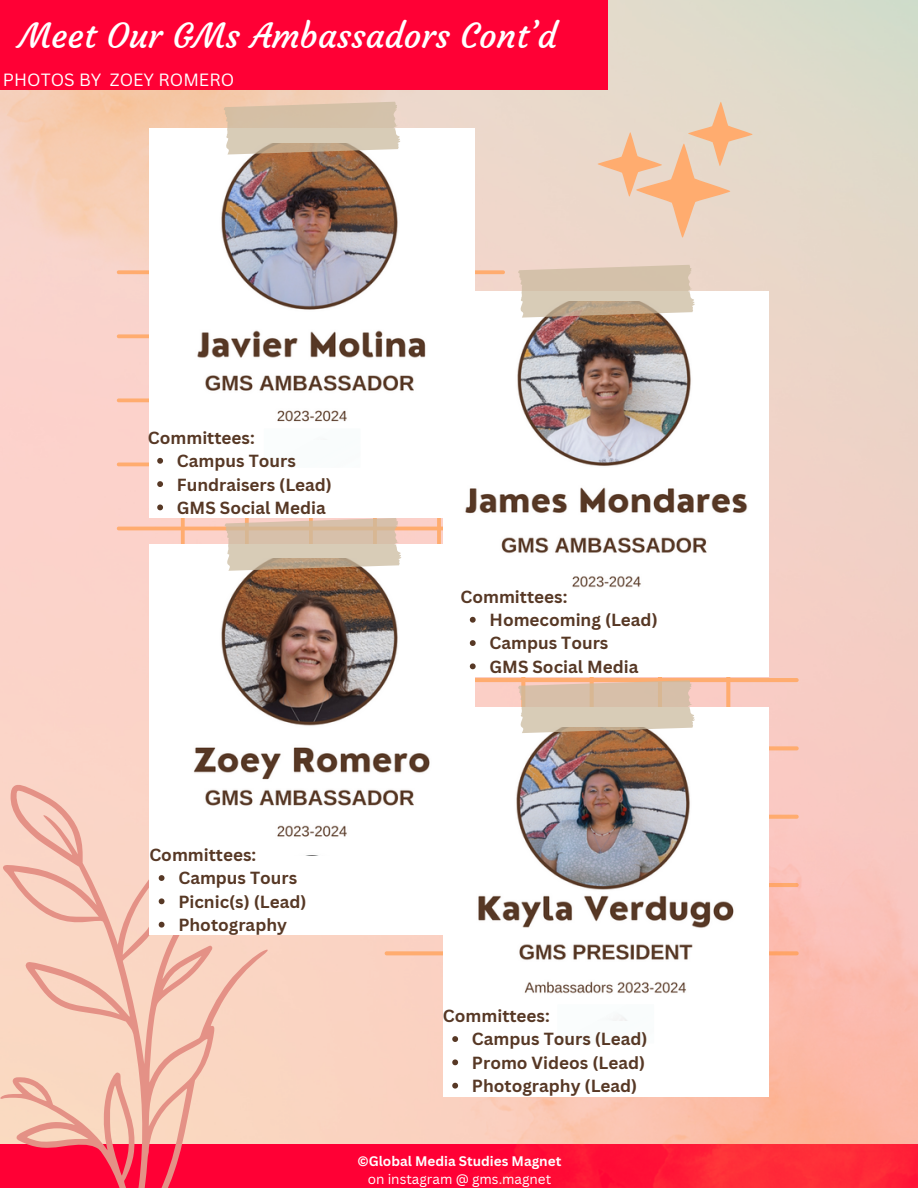
<style>
.page{position:relative;width:918px;height:1188px;background:#fff}
.page>*{position:absolute;margin:0;border:0;box-sizing:border-box;transform-origin:0 0}
.t1{font:34.5px "Courgette";color:#fff}
.t2{font:17.25px "Canva Sans";color:#fff}
.t3{font:700 17.1px "Canva Sans";color:#573825}
.t4{font:700 13.5px "Canva Sans";color:#fff}
.t5{font:13.5px "Canva Sans";color:#fff}
</style>
<div class="page">
<img style="left:0;top:0;width:918px;height:1145px">
<svg style="left:385px;top:610px;width:414px;height:414px;background:#f9cbbb"></svg>
<svg style="left:117px;top:206px;width:388px;height:388px;background:#f9cfc3"></svg>
<img style="left:0;top:90px;width:464px;height:211px">
<div style="left:0;top:1145px;width:918px;height:43px;background:#ff0035"></div>
<img style="left:465px;top:728px;width:453px;height:460px">
<div style="left:149px;top:128px;width:326px;height:390px;background:#fff"></div>
<img style="left:197px;top:155px;width:229px;height:267px">
<svg style="left:0;top:784px;width:268px;height:404px;background:#f7b2a9"></svg>
<div style="left:149px;top:544px;width:326px;height:391px;background:#fff"></div>
<img style="left:193px;top:571px;width:237px;height:266px">
<div style="left:443px;top:707px;width:326px;height:389px;background:#fff"></div>
<img style="left:478px;top:733px;width:256px;height:261px">
<svg style="left:224px;top:102px;width:176px;height:53px;background:#d5c1aa"></svg>
<div style="left:443px;top:291px;width:326px;height:386px;background:#fff"></div>
<img style="left:465px;top:318px;width:283px;height:270px">
<svg style="left:518px;top:265px;width:177px;height:53px;background:#d2c0aa"></svg>
<svg style="left:518px;top:680px;width:177px;height:53px;background:#d9c2ac"></svg>
<svg style="left:598px;top:102px;width:155px;height:136px;background:#eccfb7"></svg>
<div style="left:0;top:0;width:607px;height:90px;background:#ff0035"></div>
<svg style="left:613px;top:1015px;width:15px;height:6px"></svg>
<svg style="left:225px;top:518px;width:176px;height:53px;background:#d5bfa9"></svg>
<svg style="left:157px;top:458px;width:6px;height:6px"></svg>
<svg style="left:157px;top:481px;width:6px;height:6px"></svg>
<svg style="left:157px;top:505px;width:6px;height:5px"></svg>
<svg style="left:470px;top:617px;width:6px;height:6px"></svg>
<svg style="left:470px;top:640px;width:6px;height:6px"></svg>
<svg style="left:470px;top:663px;width:6px;height:6px"></svg>
<svg style="left:159px;top:875px;width:6px;height:6px"></svg>
<svg style="left:159px;top:898px;width:6px;height:6px"></svg>
<svg style="left:159px;top:922px;width:6px;height:6px"></svg>
<svg style="left:452px;top:1036px;width:6px;height:6px"></svg>
<svg style="left:452px;top:1059px;width:6px;height:6px"></svg>
<svg style="left:452px;top:1083px;width:6px;height:6px"></svg>
<p class="t1" style="left:19px;top:15px;width:539px">Meet Our GMs Ambassadors Cont’d</p>
<p class="t2" style="left:3px;top:68px;width:233px">PHOTOS BY ZOEY ROMERO</p>
<p class="t3" style="left:148px;top:426px;width:108px">Committees:</p>
<p class="t3" style="left:177px;top:449px;width:120px">Campus Tours</p>
<p class="t3" style="left:177px;top:472px;width:157px">Fundraisers (Lead)</p>
<p class="t3" style="left:177px;top:496px;width:150px">GMS Social Media</p>
<p class="t3" style="left:461px;top:585px;width:108px">Committees:</p>
<p class="t3" style="left:490px;top:608px;width:170px">Homecoming (Lead)</p>
<p class="t3" style="left:490px;top:631px;width:120px">Campus Tours</p>
<p class="t3" style="left:490px;top:655px;width:150px">GMS Social Media</p>
<p class="t3" style="left:149px;top:843px;width:108px">Committees:</p>
<p class="t3" style="left:178px;top:866px;width:120px">Campus Tours</p>
<p class="t3" style="left:178px;top:889px;width:130px">Picnic(s) (Lead)</p>
<p class="t3" style="left:178px;top:913px;width:110px">Photography</p>
<p class="t3" style="left:443px;top:1004px;width:108px">Committees:</p>
<p class="t3" style="left:472px;top:1027px;width:177px">Campus Tours (Lead)</p>
<p class="t3" style="left:472px;top:1051px;width:175px">Promo Videos (Lead)</p>
<p class="t3" style="left:472px;top:1074px;width:167px">Photography (Lead)</p>
<p class="t4" style="left:357px;top:1151px;width:205px">©Global Media Studies Magnet</p>
<p class="t5" style="left:368px;top:1169px;width:185px">on instagram @ gms.magnet</p>
</div>
